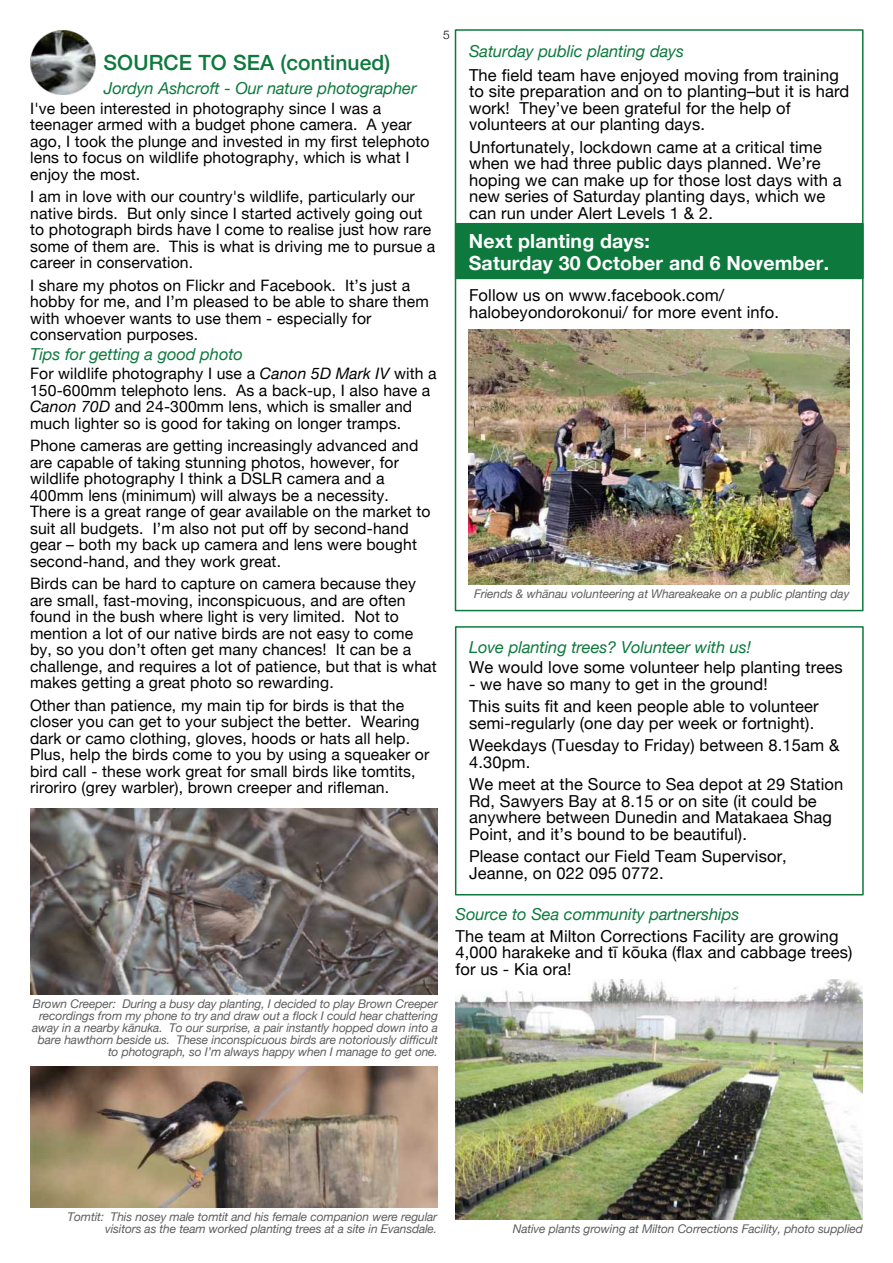
<style>
.page{position:relative;width:893px;height:1263px;background:#fff}
.page>*{position:absolute;margin:0;border:0;box-sizing:border-box;transform-origin:0 0}
.t1{font:500 21px "Helvetica Neue";letter-spacing:.005em;color:#0d793d}
.t2{font:700 19.5px/22.5px "Helvetica Neue";letter-spacing:.01em;color:#fff}
.t3{font:16.5px/16.5px "Helvetica Neue";letter-spacing:.01em;color:#000}
.t4{font:italic 16.5px "Helvetica Neue";letter-spacing:-.005em;color:#0d793d}
.t5{font:15.75px/16.5px "Helvetica Neue";letter-spacing:.01em;color:#000}
.t6{font:italic 12px/12px "Helvetica Neue";letter-spacing:-.01em;color:#5e5e5e;text-align:right}
.t7{font:300 12px "Helvetica Neue";color:#000}
.s1{font-style:italic}
</style>
<div class="page">
<img style="left:30px;top:30px;width:65px;height:65px">
<div style="left:454px;top:29px;width:409px;height:582px;border:2px solid #0d793d"></div>
<div style="left:455px;top:223px;width:408px;height:56px;background:#0d793d"></div>
<img style="left:455px;top:979px;width:407px;height:240px">
<img style="left:469px;top:329px;width:380px;height:256px">
<div style="left:455px;top:626px;width:408px;height:270px;border:2px solid #0d793d"></div>
<img style="left:30px;top:808px;width:407px;height:186px">
<img style="left:31px;top:1066px;width:406px;height:141px">
<h1 class="t1" style="left:103px;top:50px;width:288px">SOURCE TO SEA (continued)</h1>
<p class="t4" style="left:104px;top:79px;width:314px">Jordyn Ashcroft - Our nature photographer</p>
<p class="t5" style="left:30px;top:100px;width:401px">I've been interested in photography since I was a teenager armed with a budget phone camera. A year ago, I took the plunge and invested in my first telephoto lens to focus on wildlife photography, which is what I enjoy the most.</p>
<p class="t5" style="left:30px;top:188px;width:406px">I am in love with our country's wildlife, particularly our native birds. But only since I started actively going out to photograph birds have I come to realise just how rare some of them are. This is what is driving me to pursue a career in conservation.</p>
<p class="t5" style="left:30px;top:277px;width:400px">I share my photos on Flickr and Facebook. It’s just a hobby for me, and I’m pleased to be able to share them with whoever wants to use them - especially for conservation purposes.</p>
<p class="t4" style="left:30px;top:344px;width:214px">Tips for getting a good photo</p>
<p class="t7" style="left:443px;top:27px;width:8px">5</p>
<p class="t4" style="left:469px;top:41px;width:216px">Saturday public planting days</p>
<p class="t3" style="left:469px;top:66px;width:382px">The field team have enjoyed moving from training to site preparation and on to planting–but it is hard work! They’ve been grateful for the help of volunteers at our planting days.</p>
<p class="t3" style="left:469px;top:138px;width:374px">Unfortunately, lockdown came at a critical time when we had three public days planned. We’re hoping we can make up for those lost days with a new series of Saturday planting days, which we can run under Alert Levels 1 &amp; 2.</p>
<p class="t2" style="left:469px;top:229px;width:362px">Next planting days:<br>Saturday 30 October and 6 November.</p>
<p class="t3" style="left:469px;top:287px;width:311px">Follow us on www.facebook.com/ halobeyondorokonui/ for more event info.</p>
<p class="t5" style="left:30px;top:365px;width:408px">For wildlife photography I use a <span class="s1">Canon 5D Mark IV</span> with a 150-600mm telephoto lens. As a back-up, I also have a <span class="s1">Canon 70D</span> and 24-300mm lens, which is smaller and much lighter so is good for taking on longer tramps.</p>
<p class="t5" style="left:30px;top:437px;width:402px">Phone cameras are getting increasingly advanced and are capable of taking stunning photos, however, for wildlife photography I think a DSLR camera and a 400mm lens (minimum) will always be a necessity.<br>There is a great range of gear available on the market to suit all budgets. I’m also not put off by second-hand gear – both my back up camera and lens were bought second-hand, and they work great.</p>
<p class="t5" style="left:30px;top:575px;width:408px">Birds can be hard to capture on camera because they are small, fast-moving, inconspicuous, and are often found in the bush where light is very limited. Not to mention a lot of our native birds are not easy to come by, so you don’t often get many chances! It can be a challenge, and requires a lot of patience, but that is what makes getting a great photo so rewarding.</p>
<p class="t5" style="left:30px;top:696px;width:401px">Other than patience, my main tip for birds is that the closer you can get to your subject the better. Wearing dark or camo clothing, gloves, hoods or hats all help.<br>Plus, help the birds come to you by using a squeaker or bird call - these work great for small birds like tomtits, riroriro (grey warbler), brown creeper and rifleman.</p>
<p class="t6" style="left:32px;top:998px;width:407px">Brown Creeper: During a busy day planting, I decided to play Brown Creeper recordings from my phone to try and draw out a flock I could hear chattering away in a nearby kānuka. To our surprise, a pair instantly hopped down into a bare hawthorn beside us. These inconspicuous birds are notoriously difficult to photograph, so I’m always happy when I manage to get one.</p>
<p class="t6" style="left:474px;top:587px;width:377px">Friends &amp; whānau volunteering at Whareakeake on a public planting day</p>
<p class="t4" style="left:469px;top:637px;width:283px">Love planting trees? Volunteer with us!</p>
<p class="t3" style="left:469px;top:659px;width:375px">We would love some volunteer help planting trees</p>
<p class="t3" style="left:469px;top:673px;width:351px;line-height:22.5px">- we have so many to get in the ground!<br>This suits fit and keen people able to volunteer</p>
<p class="t3" style="left:469px;top:712px;width:372px;line-height:22.5px">semi-regularly (one day per week or fortnight).<br>Weekdays (Tuesday to Friday) between 8.15am &amp;</p>
<p class="t3" style="left:469px;top:751px;width:376px;line-height:22.5px">4.30pm.<br>We meet at the Source to Sea depot at 29 Station</p>
<p class="t3" style="left:469px;top:793px;width:364px">Rd, Sawyers Bay at 8.15 or on site (it could be anywhere between Dunedin and Matakaea Shag<br>Point, and it’s bound to be beautiful).</p>
<p class="t3" style="left:469px;top:848px;width:319px">Please contact our Field Team Supervisor,<br>Jeanne, on 022 095 0772.</p>
<p class="t4" style="left:455px;top:904px;width:285px">Source to Sea community partnerships</p>
<p class="t3" style="left:455px;top:928px;width:398px">The team at Milton Corrections Facility are growing<br>4,000 harakeke and tī kōuka (flax and cabbage trees) for us - Kia ora!</p>
<p class="t6" style="left:67px;top:1211px;width:371px">Tomtit: This nosey male tomtit and his female companion were regular visitors as the team worked planting trees at a site in Evansdale.</p>
<p class="t6" style="left:513px;top:1222px;width:351px">Native plants growing at Milton Corrections Facility, photo supplied</p>
</div>
